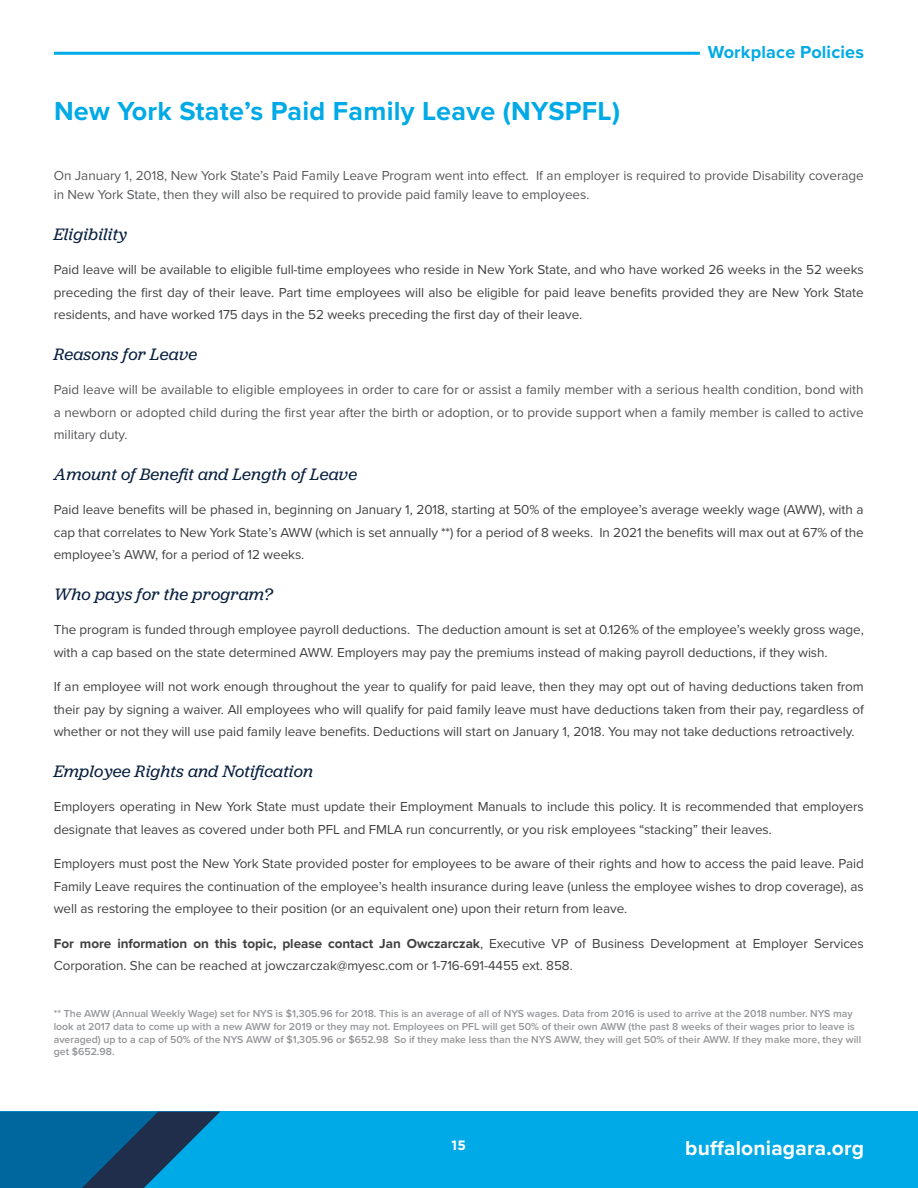
<style>
.page{position:relative;width:918px;height:1188px;background:#fff}
.page>*{position:absolute;margin:0;border:0;box-sizing:border-box;transform-origin:0 0}
.t1{font:700 27px "Proxima Nova";letter-spacing:.01em;color:#00aae7}
.t2{font:700 21px "Proxima Nova";letter-spacing:.01em;color:#fff}
.t3{font:700 18px "Proxima Nova";letter-spacing:.01em;color:#00aae7}
.t4{font:italic 17.25px "Jubilat";letter-spacing:.01em;color:#081f3f}
.t5{font:13.5px/22.5px "Proxima Nova";letter-spacing:-.005em;color:#414042;text-align:justify}
.t6{font:13.5px/22.5px "Proxima Nova";color:#565659;text-align:justify}
.t7{font:13.5px/19.5px "Proxima Nova";letter-spacing:-.005em;color:#58595b}
.t8{font:700 13.5px "Gotham";color:#fff}
.t9{font:600 10.5px/12.6px "Proxima Nova";color:#939598}
.s1{font-weight:700}
</style>
<div class="page">
<div style="left:0;top:1112px;width:918px;height:76px;background:#00aae7"></div>
<svg style="left:0;top:1111px;width:220px;height:77px"></svg>
<hr style="left:54px;top:52px;width:646px;height:3px;background:#00aae7">
<h1 class="t1" style="left:54px;top:95px;width:568px">New York State’s Paid Family Leave (NYSPFL)</h1>
<h3 class="t3" style="left:708px;top:41px;width:158px">Workplace Policies</h3>
<p class="t7" style="left:54px;top:166px;width:811px">On January 1, 2018, New York State’s Paid Family Leave Program went into effect. If an employer is required to provide Disability coverage in New York State, then they will also be required to provide paid family leave to employees.</p>
<p class="t4" style="left:54px;top:223px;width:75px">Eligibility</p>
<p class="t5" style="left:54px;top:259px;width:812px">Paid leave will be available to eligible full-time employees who reside in New York State, and who have worked 26 weeks in the 52 weeks preceding the first day of their leave. Part time employees will also be eligible for paid leave benefits provided they are New York State residents, and have worked 175 days in the 52 weeks preceding the first day of their leave.</p>
<p class="t4" style="left:54px;top:343px;width:145px">Reasons for Leave</p>
<p class="t6" style="left:54px;top:379px;width:812px">Paid leave will be available to eligible employees in order to care for or assist a family member with a serious health condition, bond with a newborn or adopted child during the first year after the birth or adoption, or to provide support when a family member is called to active military duty.</p>
<p class="t4" style="left:54px;top:463px;width:305px">Amount of Benefit and Length of Leave</p>
<p class="t5" style="left:54px;top:499px;width:812px">Paid leave benefits will be phased in, beginning on January 1, 2018, starting at 50% of the employee’s average weekly wage (AWW), with a cap that correlates to New York State’s AWW (which is set annually **) for a period of 8 weeks. In 2021 the benefits will max out at 67% of the employee’s AWW, for a period of 12 weeks.</p>
<p class="t4" style="left:54px;top:583px;width:220px">Who pays for the program?</p>
<p class="t5" style="left:54px;top:619px;width:812px">The program is funded through employee payroll deductions. The deduction amount is set at 0.126% of the employee’s weekly gross wage, with a cap based on the state determined AWW. Employers may pay the premiums instead of making payroll deductions, if they wish.</p>
<p class="t5" style="left:54px;top:676px;width:812px">If an employee will not work enough throughout the year to qualify for paid leave, then they may opt out of having deductions taken from their pay by signing a waiver. All employees who will qualify for paid family leave must have deductions taken from their pay, regardless of whether or not they will use paid family leave benefits. Deductions will start on January 1, 2018. You may not take deductions retroactively.</p>
<p class="t4" style="left:54px;top:760px;width:261px">Employee Rights and Notification</p>
<p class="t5" style="left:54px;top:796px;width:812px">Employers operating in New York State must update their Employment Manuals to include this policy. It is recommended that employers designate that leaves as covered under both PFL and FMLA run concurrently, or you risk employees “stacking” their leaves.</p>
<p class="t5" style="left:54px;top:853px;width:812px">Employers must post the New York State provided poster for employees to be aware of their rights and how to access the paid leave. Paid Family Leave requires the continuation of the employee’s health insurance during leave (unless the employee wishes to drop coverage), as well as restoring the employee to their position (or an equivalent one) upon their return from leave.</p>
<p class="t5" style="left:54px;top:932px;width:812px"><span class="s1">For more information on this topic, please contact Jan Owczarczak</span>, Executive VP of Business Development at Employer Services<br>Corporation. She can be reached at jowczarczak@myesc.com or 1-716-691-4455 ext. 858.</p>
<p class="t9" style="left:54px;top:1008px;width:809px">** The AWW (Annual Weekly Wage) set for NYS is $1,305.96 for 2018. This is an average of all of NYS wages. Data from 2016 is used to arrive at the 2018 number. NYS may look at 2017 data to come up with a new AWW for 2019 or they may not. Employees on PFL will get 50% of their own AWW (the past 8 weeks of their wages prior to leave is averaged) up to a cap of 50% of the NYS AWW of $1,305.96 or $652.98 So if they make less than the NYS AWW, they will get 50% of their AWW. If they make more, they will get $652.98.</p>
<p class="t8" style="left:452px;top:1137px;width:16px">15</p>
<h2 class="t2" style="left:685px;top:1136px;width:181px">buffaloniagara.org</h2>
</div>
